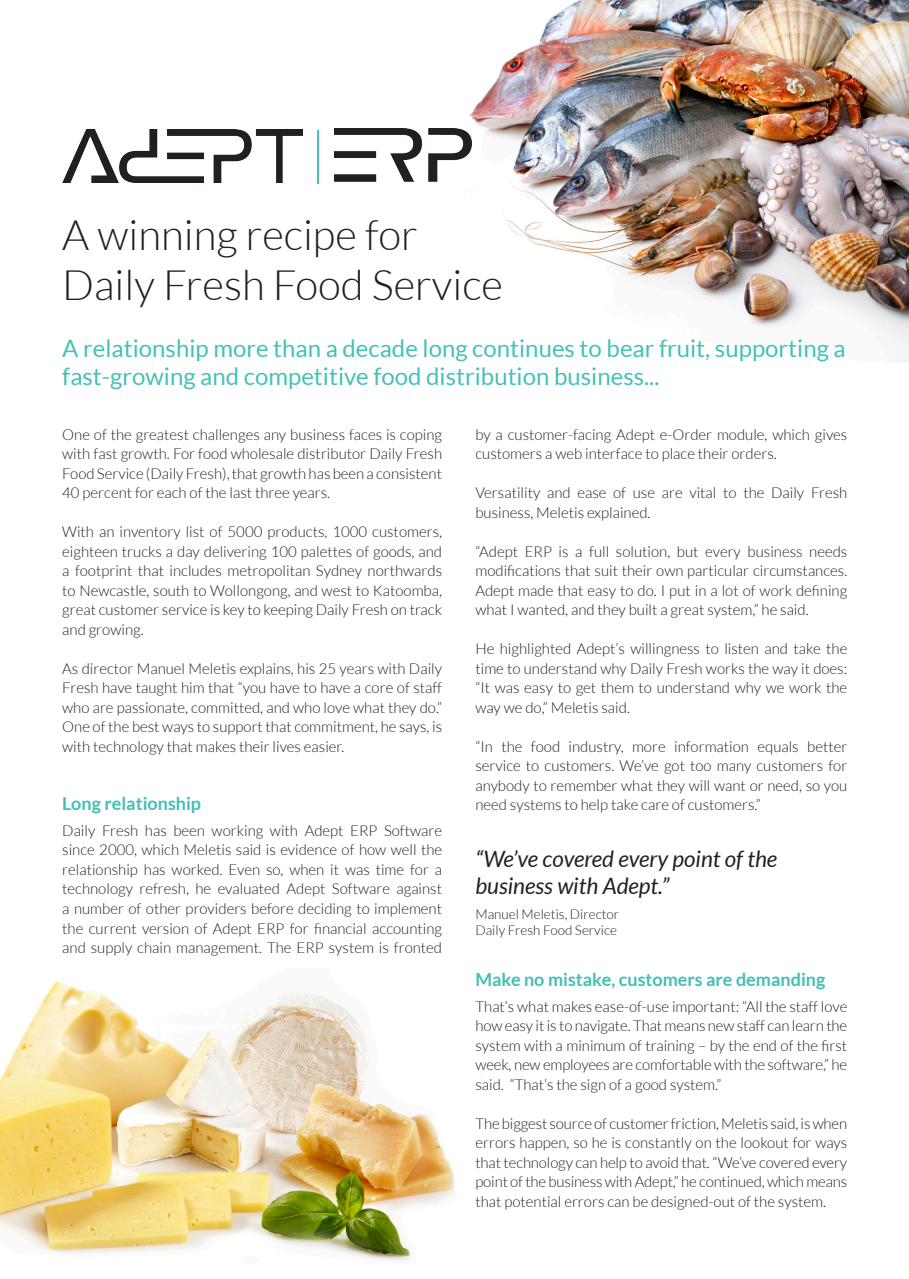
<style>
.page{position:relative;width:909px;height:1279px;background:#fff}
.page>*{position:absolute;margin:0;border:0;box-sizing:border-box;transform-origin:0 0}
.t1{font:300 42px/50.4px "Lato";color:#231f20}
.t2{font:24px/28.8px "Lato";color:#45c1b6}
.t3{font:italic 22.5px/27px "Lato";color:#231f20}
.t4{font:700 18px "Lato";color:#43bfb5}
.t5{font:300 15px/19.5px "Lato";color:#231f20;text-align:justify}
.t6{font:300 13.5px/16.2px "Lato";color:#231f20}
</style>
<div class="page">
<img style="left:0;top:981px;width:455px;height:280px">
<img style="left:470px;top:0;width:439px;height:362px">
<img style="left:335px;top:128px;width:136px;height:54px">
<img style="left:62px;top:130px;width:240px;height:53px">
<hr style="left:317px;top:130px;width:1px;height:53px;background:#45c1b6">
<h1 class="t1" style="left:62px;top:210px;width:442px">A winning recipe for<br>Daily Fresh Food Service</h1>
<h2 class="t2" style="left:62px;top:333px;width:785px">A relationship more than a decade long continues to bear fruit, supporting a fast-growing and competitive food distribution business...</h2>
<p class="t5" style="left:62px;top:424px;width:381px">One of the greatest challenges any business faces is coping with fast growth. For food wholesale distributor Daily Fresh Food Service (Daily Fresh), that growth has been a consistent 40 percent for each of the last three years.</p>
<p class="t5" style="left:62px;top:522px;width:381px">With an inventory list of 5000 products, 1000 customers, eighteen trucks a day delivering 100 palettes of goods, and a footprint that includes metropolitan Sydney northwards to Newcastle, south to Wollongong, and west to Katoomba, great customer service is key to keeping Daily Fresh on track and growing.</p>
<p class="t5" style="left:62px;top:658px;width:381px">As director Manuel Meletis explains, his 25 years with Daily Fresh have taught him that “you have to have a core of staff who are passionate, committed, and who love what they do.” One of the best ways to support that commitment, he says, is with technology that makes their lives easier.</p>
<p class="t4" style="left:62px;top:793px;width:140px">Long relationship</p>
<p class="t5" style="left:62px;top:820px;width:381px">Daily Fresh has been working with Adept ERP Software since 2000, which Meletis said is evidence of how well the relationship has worked. Even so, when it was time for a technology refresh, he evaluated Adept Software against a number of other providers before deciding to implement the current version of Adept ERP for financial accounting and supply chain management. The ERP system is fronted</p>
<p class="t5" style="left:475px;top:424px;width:373px">by a customer-facing Adept e-Order module, which gives customers a web interface to place their orders.</p>
<p class="t5" style="left:475px;top:483px;width:373px">Versatility and ease of use are vital to the Daily Fresh business, Meletis explained.</p>
<p class="t5" style="left:475px;top:541px;width:373px">“Adept ERP is a full solution, but every business needs modifications that suit their own particular circumstances.<br>Adept made that easy to do. I put in a lot of work defining what I wanted, and they built a great system,” he said.</p>
<p class="t5" style="left:475px;top:639px;width:373px">He highlighted Adept’s willingness to listen and take the time to understand why Daily Fresh works the way it does: “It was easy to get them to understand why we work the way we do,” Meletis said.</p>
<p class="t5" style="left:475px;top:736px;width:373px">“In the food industry, more information equals better service to customers. We’ve got too many customers for anybody to remember what they will want or need, so you need systems to help take care of customers.”</p>
<h3 class="t3" style="left:475px;top:845px;width:303px">“We’ve covered every point of the business with Adept.”</h3>
<p class="t6" style="left:475px;top:906px;width:145px">Manuel Meletis, Director<br>Daily Fresh Food Service</p>
<p class="t4" style="left:475px;top:969px;width:351px">Make no mistake, customers are demanding</p>
<p class="t5" style="left:475px;top:996px;width:373px">That’s what makes ease-of-use important: “All the staff love how easy it is to navigate. That means new staff can learn the system with a minimum of training – by the end of the first week, new employees are comfortable with the software,” he said. “That’s the sign of a good system.”</p>
<p class="t5" style="left:475px;top:1113px;width:373px">The biggest source of customer friction, Meletis said, is when errors happen, so he is constantly on the lookout for ways that technology can help to avoid that. “We’ve covered every point of the business with Adept,” he continued, which means that potential errors can be designed-out of the system.</p>
</div>
